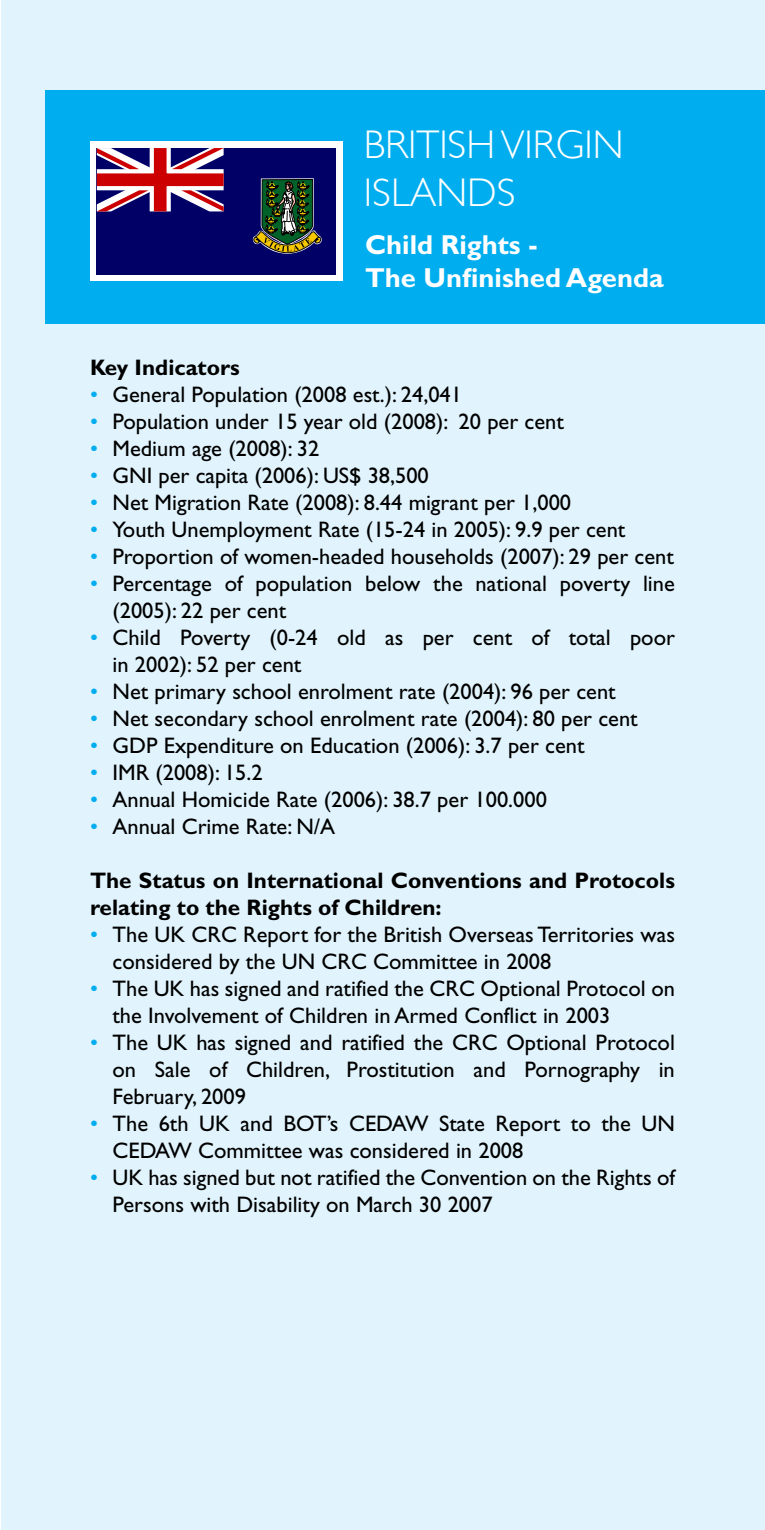
<style>
.page{position:relative;width:765px;height:1530px;background:#fff}
.page>*{position:absolute;margin:0;border:0;box-sizing:border-box;transform-origin:0 0}
.t1{font:300 40px/48px "Gill Sans";color:#fff}
.t2{font:700 27.5px/33px "Gill Sans";color:#fff}
.t3{font:22.5px/27px "Gill Sans";color:#000}
.t4{font:700 22.5px/27px "Gill Sans";color:#000}
.s1{color:#00aeef}
</style>
<div class="page">
<div style="left:1px;top:0;width:764px;height:1530px;background:#e1f4fd"></div>
<div style="left:45px;top:90px;width:720px;height:234px;background:#00aeef"></div>
<div style="left:90px;top:141px;width:252px;height:140px;background:#fff"></div>
<div style="left:97px;top:148px;width:239px;height:127px;background:#006"></div>
<svg style="left:97px;top:148px;width:127px;height:63px"></svg>
<svg style="left:252px;top:178px;width:70px;height:76px"></svg>
<h1 class="t1" style="left:364px;top:120px;width:261px">BRITISH VIRGIN<br>ISLANDS</h1>
<p class="t2" style="left:365px;top:228px;width:300px">Child Rights -<br>The Unfinished Agenda</p>
<p class="t4" style="left:90px;top:354px;width:151px">Key Indicators</p>
<p class="t3" style="left:90px;top:381px;width:374px"><span class="s1">•</span> General Population (2008 est.): 24,041</p>
<p class="t3" style="left:90px;top:408px;width:475px"><span class="s1">•</span> Population under 15 year old (2008): 20 per cent</p>
<p class="t3" style="left:90px;top:435px;width:231px"><span class="s1">•</span> Medium age (2008): 32</p>
<p class="t3" style="left:90px;top:462px;width:340px"><span class="s1">•</span> GNI per capita (2006): US$ 38,500</p>
<p class="t3" style="left:90px;top:489px;width:483px"><span class="s1">•</span> Net Migration Rate (2008): 8.44 migrant per 1,000</p>
<p class="t3" style="left:90px;top:516px;width:537px"><span class="s1">•</span> Youth Unemployment Rate (15-24 in 2005): 9.9 per cent</p>
<p class="t3" style="left:90px;top:543px;width:585px"><span class="s1">•</span> Proportion of women-headed households (2007): 29 per cent</p>
<p class="t3" style="left:112px;top:570px;width:564px;text-indent:-22px"><span class="s1">•</span> Percentage of population below the national poverty line (2005): 22 per cent</p>
<p class="t3" style="left:112px;top:624px;width:564px;text-indent:-22px"><span class="s1">•</span> Child Poverty (0-24 old as per cent of total poor in 2002): 52 per cent</p>
<p class="t3" style="left:90px;top:678px;width:527px"><span class="s1">•</span> Net primary school enrolment rate (2004): 96 per cent</p>
<p class="t3" style="left:90px;top:705px;width:549px"><span class="s1">•</span> Net secondary school enrolment rate (2004): 80 per cent</p>
<p class="t3" style="left:90px;top:732px;width:496px"><span class="s1">•</span> GDP Expenditure on Education (2006): 3.7 per cent</p>
<p class="t3" style="left:90px;top:759px;width:174px"><span class="s1">•</span> IMR (2008): 15.2</p>
<p class="t3" style="left:90px;top:786px;width:458px"><span class="s1">•</span> Annual Homicide Rate (2006): 38.7 per 100.000</p>
<p class="t3" style="left:90px;top:813px;width:247px"><span class="s1">•</span> Annual Crime Rate: N/A</p>
<p class="t4" style="left:90px;top:867px;width:586px">The Status on International Conventions and Protocols relating to the Rights of Children:</p>
<p class="t3" style="left:112px;top:921px;width:564px;text-indent:-22px"><span class="s1">•</span> The UK CRC Report for the British Overseas Territories was considered by the UN CRC Committee in 2008</p>
<p class="t3" style="left:112px;top:975px;width:564px;text-indent:-22px"><span class="s1">•</span> The UK has signed and ratified the CRC Optional Protocol on the Involvement of Children in Armed Conflict in 2003</p>
<p class="t3" style="left:112px;top:1029px;width:564px;text-align:justify;text-indent:-22px"><span class="s1">•</span> The UK has signed and ratified the CRC Optional Protocol on Sale of Children, Prostitution and Pornography in February, 2009</p>
<p class="t3" style="left:112px;top:1110px;width:564px;text-indent:-22px"><span class="s1">•</span> The 6th UK and BOT’s CEDAW State Report to the UN<br>CEDAW Committee was considered in 2008</p>
<p class="t3" style="left:112px;top:1164px;width:564px;text-indent:-22px"><span class="s1">•</span> UK has signed but not ratified the Convention on the Rights of<br>Persons with Disability on March 30 2007</p>
</div>
